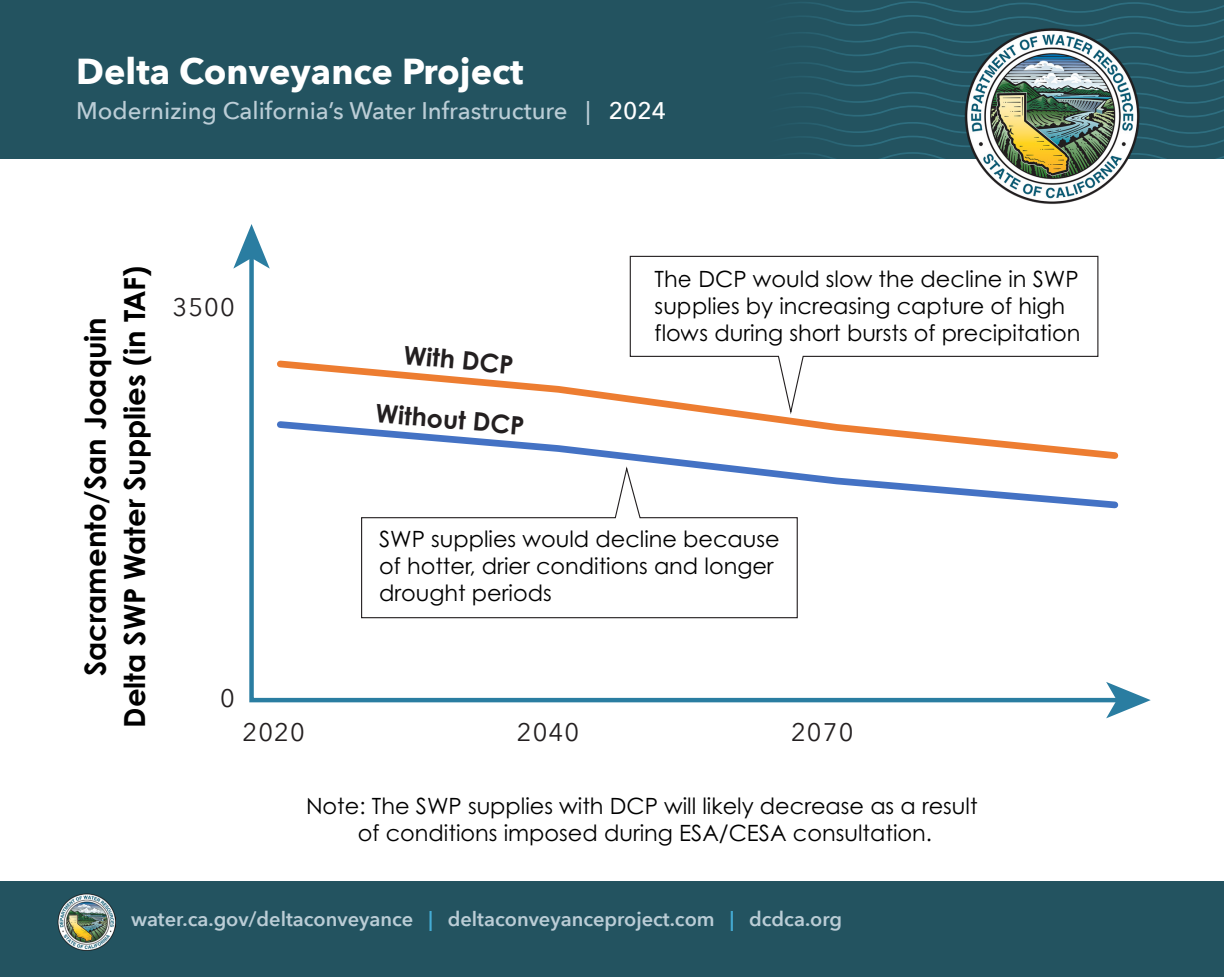
<style>
.page{position:relative;width:1224px;height:977px;background:#fff}
.page>*{position:absolute;margin:0;border:0;box-sizing:border-box;transform-origin:0 0}
.body{font:700 36px "Avenir Next";color:#fff}
.t1{font:700 29.2px/39.2px "Century Gothic";color:#000;text-align:center}
.t2{font:25.4px "Avenir Next";letter-spacing:.05em;color:#231f20}
.t3{font:700 25.4px "Century Gothic";color:#231f20}
.body-2{font:500 24px "Avenir Next";color:#bbcdd6}
.t4{font:22.4px/26.8px "Century Gothic";color:#000}
.body-3{font:600 20px "Avenir Next";color:#bbcdd6}
.s1{color:#fff}
.s2{color:#45add6}
</style>
<div class="page">
<svg style="left:249px;top:268px;width:870px;height:435px"></svg>
<svg style="left:233px;top:224px;width:37px;height:44px"></svg>
<svg style="left:1106px;top:681px;width:45px;height:37px"></svg>
<svg style="left:360px;top:464px;width:438px;height:154px"></svg>
<svg style="left:629px;top:255px;width:470px;height:162px"></svg>
<div style="left:0;top:880px;width:1224px;height:96px;background:#235360"></div>
<div style="left:0;top:0;width:1224px;height:159px;background:#235360"></div>
<svg style="left:797px;top:1px;width:427px;height:158px"></svg>
<img style="left:58px;top:893px;width:57px;height:57px">
<img style="left:963px;top:28px;width:177px;height:176px">
<p class="body" style="left:76px;top:40px;width:449px">Delta Conveyance Project</p>
<p class="body-2" style="left:76px;top:90px;width:591px">Modernizing California’s Water Infrastructure | <span class="s1">2024</span></p>
<p class="t1" style="left:75px;top:727px;width:463px;rotate:-90deg">Sacramento/San Joaquin<br>Delta SWP Water Supplies (in TAF)</p>
<p class="t2" style="left:172px;top:285px;width:64px">3500</p>
<p class="t3" style="left:405px;top:338px;width:112px;rotate:6deg">With DCP</p>
<p class="t3" style="left:377px;top:397px;width:151px;rotate:5deg">Without DCP</p>
<p class="t4" style="left:655px;top:265px;width:427px">The DCP would slow the decline in SWP supplies by increasing capture of high flows during short bursts of precipitation</p>
<p class="t4" style="left:379px;top:525px;width:402px">SWP supplies would decline because of hotter, drier conditions and longer drought periods</p>
<p class="t2" style="left:220px;top:676px;width:16px">0</p>
<p class="t2" style="left:242px;top:710px;width:64px">2020</p>
<p class="t2" style="left:517px;top:710px;width:64px">2040</p>
<p class="t2" style="left:791px;top:710px;width:64px">2070</p>
<p class="t4" style="left:306px;top:791px;width:673px;text-align:center">Note: The SWP supplies with DCP will likely decrease as a result of conditions imposed during ESA/CESA consultation.</p>
<p class="body-3" style="left:131px;top:901px;width:712px">water.ca.gov/deltaconveyance <span class="s2">|</span> deltaconveyanceproject.com <span class="s2">|</span> dcdca.org</p>
</div>
